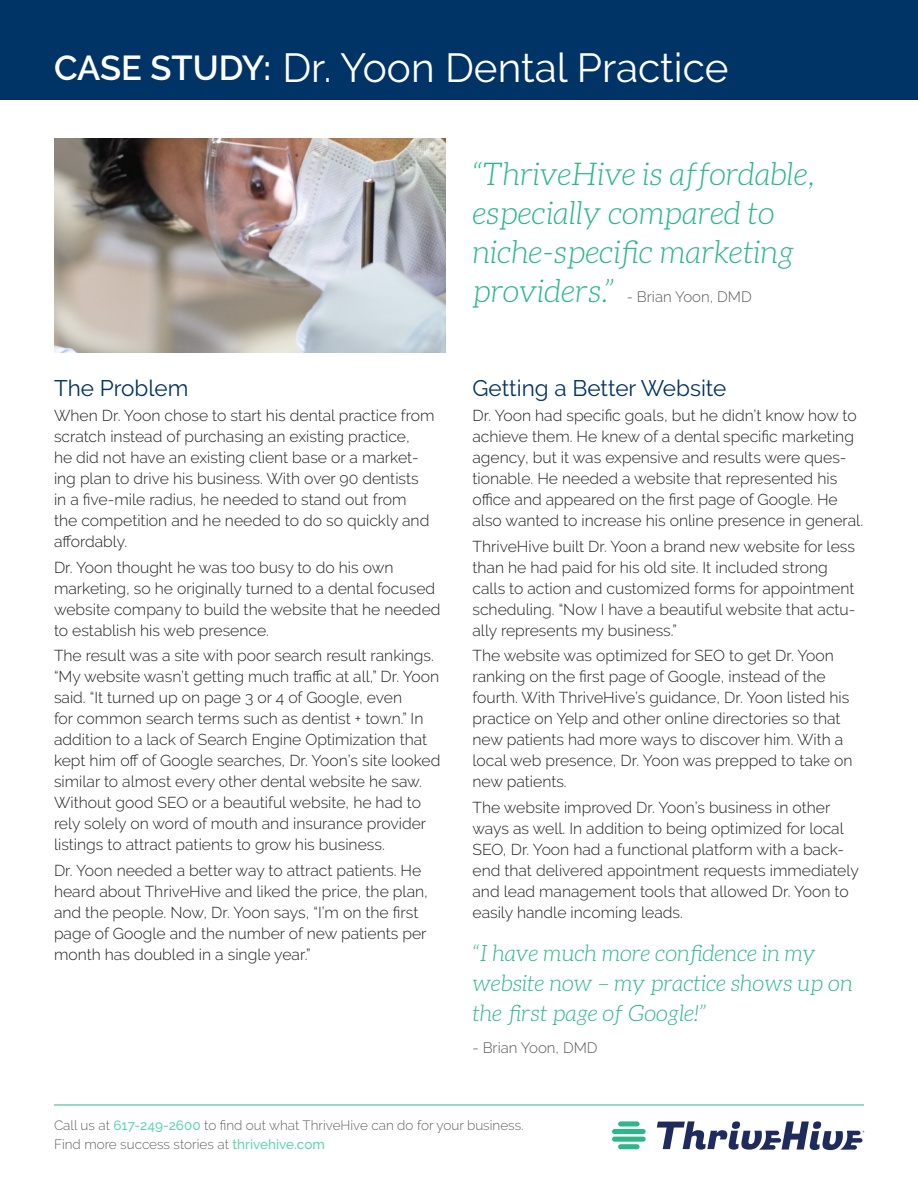
<style>
.page{position:relative;width:918px;height:1188px;background:#fff}
.page>*{position:absolute;margin:0;border:0;box-sizing:border-box;transform-origin:0 0}
.t1{font:40.5px "Raleway";color:#fff}
.t2{font:600 34.5px "Raleway";letter-spacing:-.005em;color:#fff}
.quote{font:italic 300 31.5px/39px "Aleo";color:#2bb886}
.quote-2{font:italic 300 22.5px/30px "Aleo";color:#2bb886}
.Header2{font:22.5px "Raleway";color:#036}
.body{font:300 15.75px/21px "Raleway";color:#231f20}
.quote-3{font:300 15px "Raleway";color:#57585a}
.t3{font:300 13.5px/19.5px "Raleway";color:#3e3e3f}
.s1{font-family:"Aleo";font-style:italic;font-size:31.5px;color:#2bb886}
.s2{font-weight:500;color:#3c9}
</style>
<div class="page">
<div style="left:0;top:0;width:918px;height:100px;background:#036"></div>
<div style="left:618px;top:1121px;width:22px;height:5px;background:#2bb886;border-radius:3px"></div>
<svg style="left:618px;top:1144px;width:22px;height:5px"></svg>
<div style="left:612px;top:1129px;width:34px;height:5px;background:#2bb886;border-radius:3px"></div>
<div style="left:612px;top:1137px;width:34px;height:5px;background:#2bb886;border-radius:3px"></div>
<svg style="left:657px;top:1121px;width:207px;height:29px"></svg>
<hr style="left:54px;top:1105px;width:810px;height:1px;background:#2bb886">
<img style="left:54px;top:138px;width:392px;height:215px">
<h2 class="t2" style="left:54px;top:48px;width:219px">CASE STUDY:</h2>
<p class="t1" style="left:282px;top:44px;width:448px">Dr. Yoon Dental Practice</p>
<p class="quote" style="left:472px;top:155px;width:344px">“ThriveHive is affordable, especially compared to niche-specific marketing</p>
<p class="quote-3" style="left:472px;top:288px;width:281px"><span class="s1">providers.”</span> - Brian Yoon, DMD</p>
<p class="Header2" style="left:54px;top:375px;width:136px">The Problem</p>
<p class="body" style="left:54px;top:405px;width:382px">When Dr. Yoon chose to start his dental practice from scratch instead of purchasing an existing practice,<br>he did not have an existing client base or a market&shy;ing plan to drive his business. With over 90 dentists in a five-mile radius, he needed to stand out from<br>the competition and he needed to do so quickly and affordably.</p>
<p class="body" style="left:54px;top:556px;width:388px">Dr. Yoon thought he was too busy to do his own marketing, so he originally turned to a dental focused website company to build the website that he needed to establish his web presence.</p>
<p class="body" style="left:54px;top:645px;width:388px">The result was a site with poor search result rankings. “My website wasn’t getting much traffic at all,” Dr. Yoon said. “It turned up on page 3 or 4 of Google, even<br>for common search terms such as dentist + town.” In addition to a lack of Search Engine Optimization that kept him off of Google searches, Dr. Yoon’s site looked similar to almost every other dental website he saw.<br>Without good SEO or a beautiful website, he had to rely solely on word of mouth and insurance provider listings to attract patients to grow his business.</p>
<p class="body" style="left:54px;top:859px;width:375px">Dr. Yoon needed a better way to attract patients. He heard about ThriveHive and liked the price, the plan, and the people. Now, Dr. Yoon says, “I’m on the first page of Google and the number of new patients per month has doubled in a single year.”</p>
<p class="Header2" style="left:472px;top:375px;width:255px">Getting a Better Website</p>
<p class="body" style="left:472px;top:405px;width:392px">Dr. Yoon had specific goals, but he didn’t know how to achieve them. He knew of a dental specific marketing agency, but it was expensive and results were ques&shy;tionable. He needed a website that represented his office and appeared on the first page of Google. He also wanted to increase his online presence in general.</p>
<p class="body" style="left:472px;top:535px;width:385px">ThriveHive built Dr. Yoon a brand new website for less than he had paid for his old site. It included strong calls to action and customized forms for appointment scheduling. “Now I have a beautiful website that actu&shy;ally represents my business.”</p>
<p class="body" style="left:472px;top:645px;width:381px">The website was optimized for SEO to get Dr. Yoon ranking on the first page of Google, instead of the fourth. With ThriveHive’s guidance, Dr. Yoon listed his practice on Yelp and other online directories so that new patients had more ways to discover him. With a local web presence, Dr. Yoon was prepped to take on new patients.</p>
<p class="body" style="left:472px;top:796px;width:388px">The website improved Dr. Yoon’s business in other ways as well. In addition to being optimized for local SEO, Dr. Yoon had a functional platform with a back&shy;end that delivered appointment requests immediately and lead management tools that allowed Dr. Yoon to easily handle incoming leads.</p>
<p class="quote-2" style="left:472px;top:938px;width:382px">“I have much more confidence in my website now – my practice shows up on the first page of Google!”</p>
<p class="quote-3" style="left:472px;top:1039px;width:127px">- Brian Yoon, DMD</p>
<p class="t3" style="left:54px;top:1115px;width:471px">Call us at <span class="s2">617-249-2600</span> to find out what ThriveHive can do for your business.<br>Find more success stories at <span class="s2">thrivehive.com</span></p>
</div>
